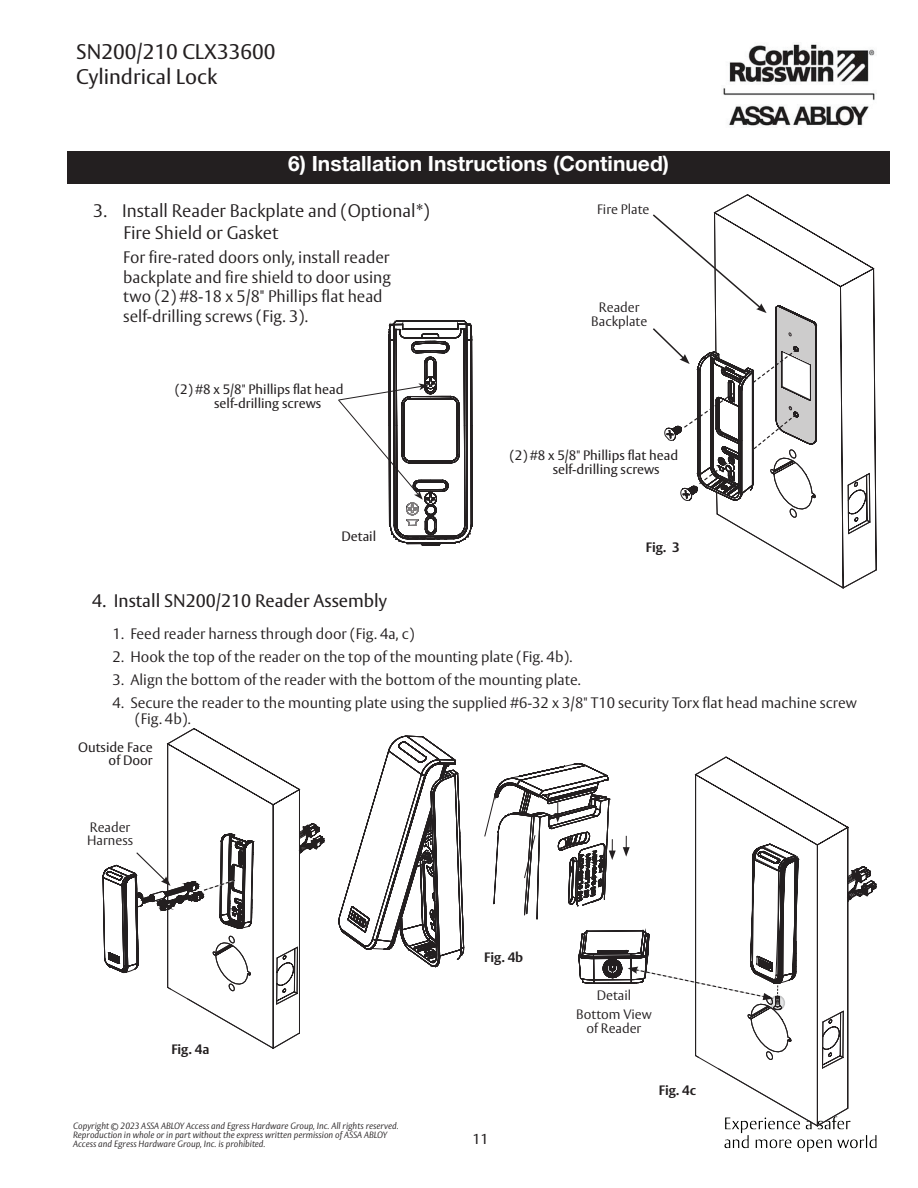
<style>
.page{position:relative;width:918px;height:1188px;background:#fff}
.page>*{position:absolute;margin:0;border:0;box-sizing:border-box;transform-origin:0 0}
.t1{font:700 21px "Helvetica Neue LT Std";color:#fff}
.t2{font:21px/25.2px "ASSA Vesta";color:#231f20}
.t3{font:300 18px/21.6px "ASSA Vesta";color:#231f20}
.t4{font:18px "ASSA Vesta";color:#231f20}
.t5{font:300 16.5px/19.5px "ASSA Vesta";color:#231f20}
.t6{font:300 15px/16.5px "ASSA Vesta";color:#231f20}
.t7{font:14.25px "ASSA Vesta";color:#231f20}
.t8{font:13.5px/13.5px "ASSA Vesta";color:#231f20}
.t9{font:300 13.5px/13.5px "ASSA Vesta";color:#231f20;text-align:center}
.t10{font:700 13.5px "ASSA Vesta";color:#231f20}
.t11{font:italic 300 9px/9px "ASSA Vesta";color:#231f20}
</style>
<div class="page">
<img style="left:723px;top:44px;width:154px;height:83px">
<img style="left:725px;top:1127px;width:152px;height:24px">
<div style="left:68px;top:151px;width:822px;height:33px;background:#231f20"></div>
<svg style="left:713px;top:194px;width:164px;height:395px"></svg>
<svg style="left:653px;top:213px;width:164px;height:288px"></svg>
<svg style="left:338px;top:321px;width:135px;height:225px"></svg>
<svg style="left:339px;top:736px;width:125px;height:231px"></svg>
<svg style="left:103px;top:728px;width:222px;height:321px"></svg>
<svg style="left:713px;top:756px;width:136px;height:371px"></svg>
<div style="left:822px;top:1018px;width:22px;height:59px;background:#fff"></div>
<svg style="left:485px;top:764px;width:385px;height:312px"></svg>
<h1 class="t2" style="left:76px;top:40px;width:201px">SN200/210 CLX33600<br>Cylindrical Lock</h1>
<h1 class="t1" style="left:288px;top:150px;width:383px">6) Installation Instructions (Continued)</h1>
<p class="t3" style="left:123px;top:201px;width:308px;text-indent:-30px">3. Install Reader Backplate and (Optional*)<br>Fire Shield or Gasket</p>
<p class="t5" style="left:123px;top:248px;width:269px">For fire-rated doors only, install reader backplate and fire shield to door using two (2) #8-18 x 5/8" Phillips flat head self-drilling screws (Fig. 3).</p>
<p class="t8" style="left:214px;top:383px;width:131px;text-indent:-39px">(2) #8 x 5/8" Phillips flat head self-drilling screws</p>
<p class="t8" style="left:342px;top:530px;width:36px">Detail</p>
<p class="t9" style="left:597px;top:203px;width:54px">Fire Plate</p>
<p class="t9" style="left:591px;top:301px;width:58px">Reader<br>Backplate</p>
<p class="t8" style="left:553px;top:449px;width:127px;text-indent:-43px">(2) #8 x 5/8" Phillips flat head self-drilling screws</p>
<p class="t10" style="left:646px;top:539px;width:35px">Fig. 3</p>
<p class="t4" style="left:92px;top:590px;width:296px">4. Install SN200/210 Reader Assembly</p>
<p class="t6" style="left:113px;top:626px;width:304px">1. Feed reader harness through door (Fig. 4a, c)</p>
<p class="t6" style="left:113px;top:649px;width:461px">2. Hook the top of the reader on the top of the mounting plate (Fig. 4b).</p>
<p class="t6" style="left:113px;top:672px;width:470px">3. Align the bottom of the reader with the bottom of the mounting plate.</p>
<p class="t6" style="left:135px;top:695px;width:724px;text-indent:-22px">4. Secure the reader to the mounting plate using the supplied #6-32 x 3/8" T10 security Torx flat head machine screw (Fig. 4b).</p>
<p class="t8" style="left:78px;top:741px;width:76px;text-align:right">Outside Face of Door</p>
<p class="t9" style="left:87px;top:821px;width:47px;text-align:left">Reader<br>Harness</p>
<p class="t10" style="left:171px;top:1041px;width:40px">Fig. 4a</p>
<p class="t11" style="left:73px;top:1122px;width:327px">Copyright © 2023 ASSA ABLOY Access and Egress Hardware Group, Inc. All rights reserved.<br>Reproduction in whole or in part without the express written permission of ASSA ABLOY<br>Access and Egress Hardware Group, Inc. is prohibited.</p>
<p class="t10" style="left:484px;top:949px;width:41px">Fig. 4b</p>
<p class="t7" style="left:473px;top:1130px;width:17px">11</p>
<p class="t9" style="left:576px;top:987px;width:77px;line-height:19.2px">Detail<br>Bottom View</p>
<p class="t9" style="left:587px;top:1022px;width:56px">of Reader</p>
<p class="t10" style="left:659px;top:1082px;width:39px">Fig. 4c</p>
</div>
